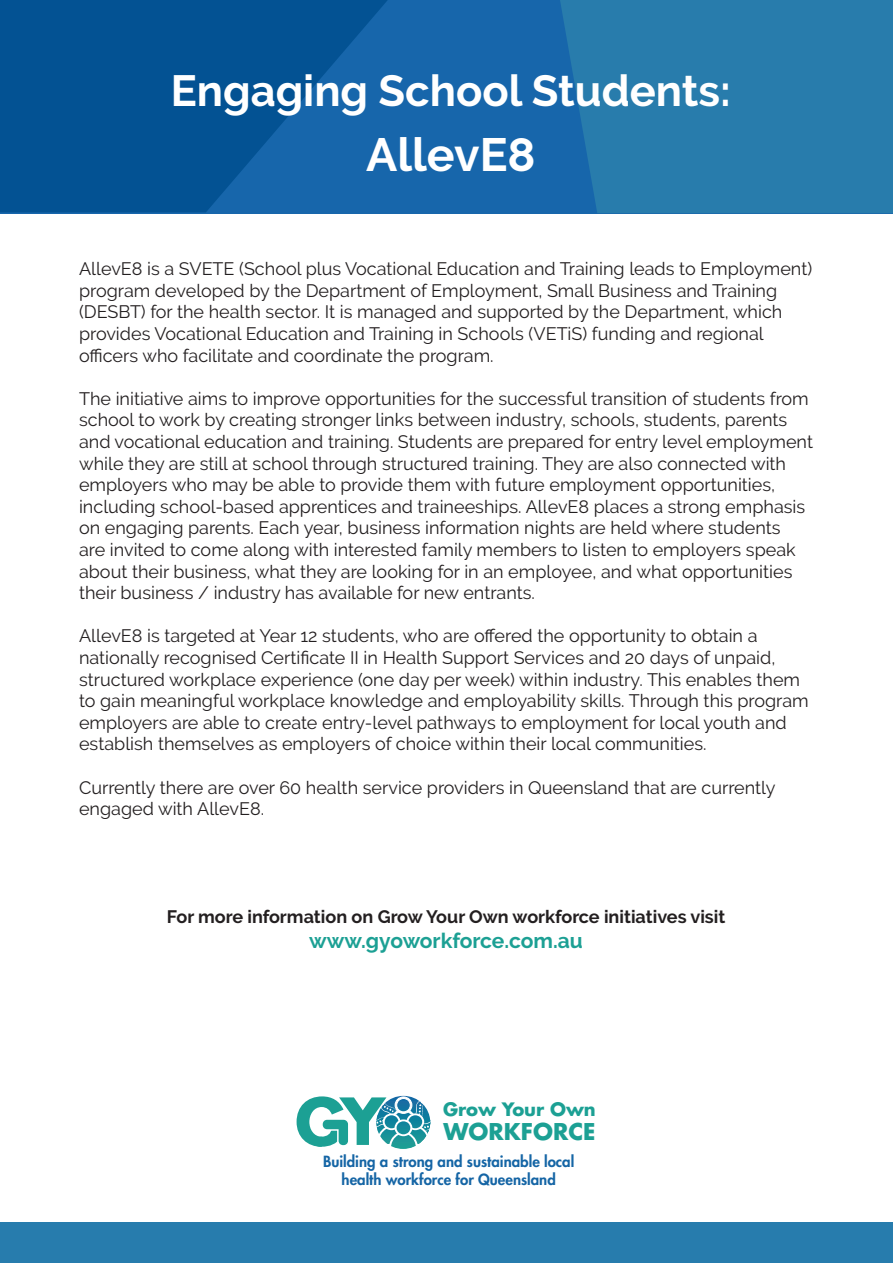
<style>
.page{position:relative;width:893px;height:1263px;background:#fff}
.page>*{position:absolute;margin:0;border:0;box-sizing:border-box;transform-origin:0 0}
.t1{font:700 63px "Futura Std";color:#1ca094}
.t2{font:700 46.5px "Raleway";color:#fff}
.t3{font:700 43.5px "Raleway";color:#fff}
.t4{font:700 22.5px "Futura Std";color:#1ca094}
.t5{font:700 21px "Raleway";color:#1ca094}
.t6{font:18px/21.6px "Raleway";color:#231f20}
.t7{font:700 18px "Raleway";color:#231f20}
.t8{font:700 18px "Futura Std";color:#1ca094}
.t9{font:800 15px/18px "Futura Std";color:#1565a5;text-align:center}
</style>
<div class="page">
<div style="left:0;top:0;width:893px;height:213px;background:#1766ab"></div>
<div style="left:560px;top:0;width:333px;height:213px;background:#287cac"></div>
<svg style="left:0;top:0;width:387px;height:212px;fill:#035293"></svg>
<div style="left:0;top:1222px;width:893px;height:41px;background:#277cad"></div>
<svg style="left:297px;top:1096px;width:51px;height:51px"></svg>
<svg style="left:376px;top:1096px;width:55px;height:53px"></svg>
<h3 class="t3" style="left:171px;top:66px;width:561px">Engaging School Students:</h3>
<h2 class="t2" style="left:366px;top:128px;width:171px">AllevE8</h2>
<p class="t6" style="left:79px;top:258px;width:735px">AllevE8 is a SVETE (School plus Vocational Education and Training leads to Employment) program developed by the Department of Employment, Small Business and Training (DESBT) for the health sector. It is managed and supported by the Department, which provides Vocational Education and Training in Schools (VETiS) funding and regional officers who facilitate and coordinate the program.</p>
<p class="t6" style="left:79px;top:388px;width:735px">The initiative aims to improve opportunities for the successful transition of students from school to work by creating stronger links between industry, schools, students, parents and vocational education and training. Students are prepared for entry level employment while they are still at school through structured training. They are also connected with employers who may be able to provide them with future employment opportunities, including school-based apprentices and traineeships. AllevE8 places a strong emphasis on engaging parents. Each year, business information nights are held where students<br>are invited to come along with interested family members to listen to employers speak about their business, what they are looking for in an employee, and what opportunities their business / industry has available for new entrants.</p>
<p class="t6" style="left:79px;top:625px;width:731px">AllevE8 is targeted at Year 12 students, who are offered the opportunity to obtain a nationally recognised Certificate II in Health Support Services and 20 days of unpaid, structured workplace experience (one day per week) within industry. This enables them to gain meaningful workplace knowledge and employability skills. Through this program employers are able to create entry-level pathways to employment for local youth and establish themselves as employers of choice within their local communities.</p>
<p class="t6" style="left:79px;top:776px;width:698px">Currently there are over 60 health service providers in Queensland that are currently engaged with AllevE8.</p>
<p class="t7" style="left:167px;top:907px;width:560px">For more information on Grow Your Own workforce initiatives visit</p>
<p class="t5" style="left:309px;top:929px;width:275px">www.gyoworkforce.com.au</p>
<h1 class="t1" style="left:340px;top:1079px;width:46px">Y</h1>
<p class="t8" style="left:443px;top:1098px;width:154px">Grow Your Own</p>
<p class="t4" style="left:443px;top:1117px;width:154px">WORKFORCE</p>
<p class="t9" style="left:323px;top:1153px;width:253px">Building a strong and sustainable local health workforce for Queensland</p>
</div>
